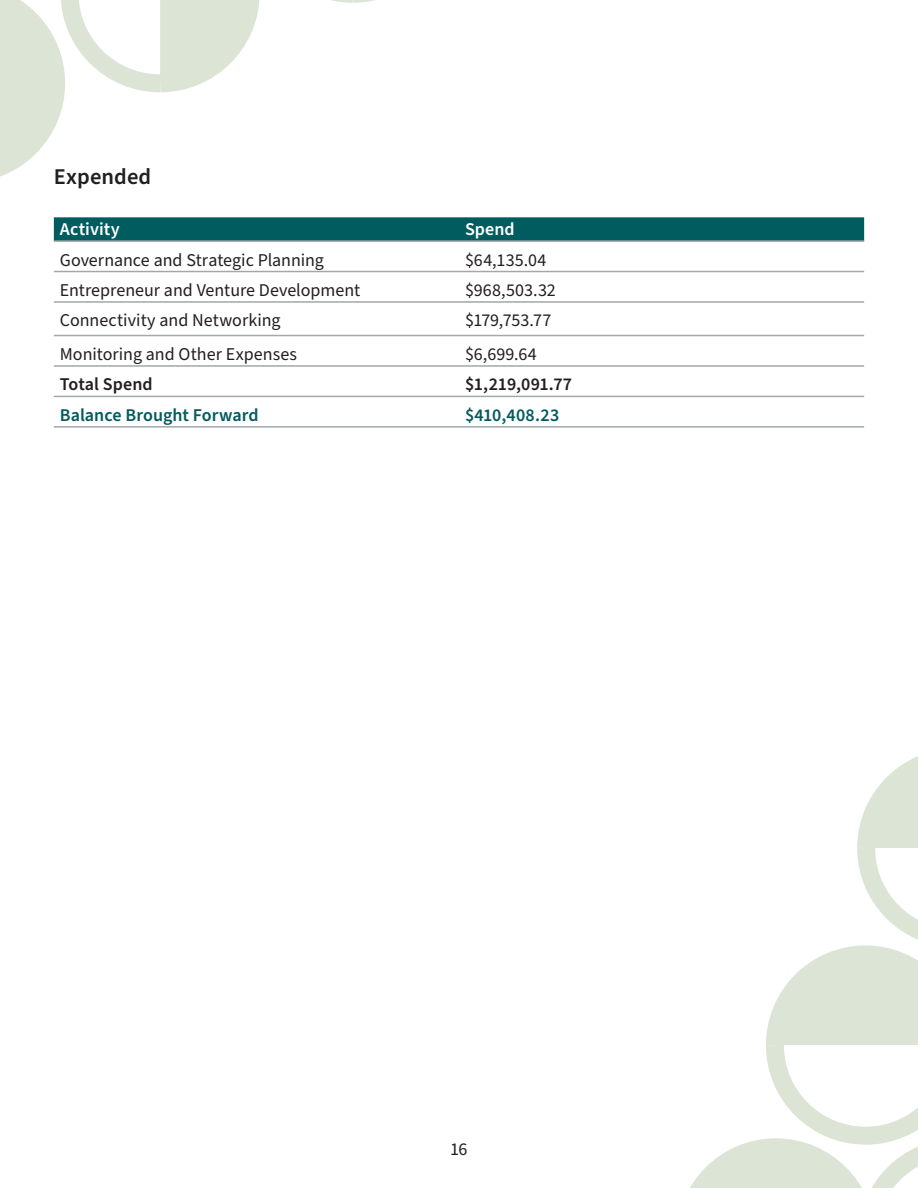
<style>
.page{position:relative;width:918px;height:1188px;background:#fff}
.page>*{position:absolute;margin:0;border:0;box-sizing:border-box;transform-origin:0 0}
.Body_-_Heading{font:600 22.5px "Source Sans Pro";letter-spacing:.005em;color:#231f20}
.Body_Text_Left{font:18px "Source Sans Pro";color:#231f20}
.Body_Left_Strong{font:600 18px "Source Sans Pro";color:#045b5e}
.Body_Left_Strong-2{font:600 18px "Source Sans Pro";letter-spacing:.005em;color:#231f20}
.Body_Left_Strong-3{font:600 18px "Source Sans Pro";letter-spacing:.005em;color:#fff}
</style>
<div class="page">
<svg style="left:690px;top:756px;width:228px;height:432px"></svg>
<svg style="left:0;top:0;width:375px;height:177px"></svg>
<div style="left:54px;top:217px;width:810px;height:23px;background:#005c5e"></div>
<hr style="left:54px;top:240px;width:405px;height:2px;background:#a1a7aa">
<hr style="left:459px;top:240px;width:405px;height:2px;background:#a1a7aa">
<hr style="left:54px;top:271px;width:405px;height:1px;background:#a1a7aa">
<hr style="left:459px;top:271px;width:405px;height:1px;background:#a1a7aa">
<hr style="left:54px;top:301px;width:405px;height:2px;background:#a1a7aa">
<hr style="left:459px;top:301px;width:405px;height:2px;background:#a1a7aa">
<hr style="left:54px;top:335px;width:405px;height:1px;background:#a1a7aa">
<hr style="left:459px;top:335px;width:405px;height:1px;background:#a1a7aa">
<hr style="left:54px;top:365px;width:405px;height:2px;background:#a1a7aa">
<hr style="left:459px;top:365px;width:405px;height:2px;background:#a1a7aa">
<hr style="left:54px;top:396px;width:405px;height:1px;background:#a1a7aa">
<hr style="left:459px;top:396px;width:405px;height:1px;background:#a1a7aa">
<hr style="left:54px;top:426px;width:405px;height:2px;background:#a1a7aa">
<hr style="left:459px;top:426px;width:405px;height:2px;background:#a1a7aa">
<p class="Body_-_Heading" style="left:54px;top:161px;width:99px">Expended</p>
<p class="Body_Left_Strong-3" style="left:60px;top:217px;width:61px">Activity</p>
<p class="Body_Left_Strong-3" style="left:465px;top:217px;width:51px">Spend</p>
<p class="Body_Text_Left" style="left:60px;top:248px;width:266px">Governance and Strategic Planning</p>
<p class="Body_Text_Left" style="left:465px;top:248px;width:83px">$64,135.04</p>
<p class="Body_Text_Left" style="left:60px;top:278px;width:302px">Entrepreneur and Venture Development</p>
<p class="Body_Text_Left" style="left:465px;top:278px;width:92px">$968,503.32</p>
<p class="Body_Text_Left" style="left:60px;top:308px;width:222px">Connectivity and Networking</p>
<p class="Body_Text_Left" style="left:465px;top:308px;width:88px">$179,753.77</p>
<p class="Body_Text_Left" style="left:60px;top:342px;width:239px">Monitoring and Other Expenses</p>
<p class="Body_Text_Left" style="left:465px;top:342px;width:73px">$6,699.64</p>
<p class="Body_Left_Strong-2" style="left:60px;top:372px;width:94px">Total Spend</p>
<p class="Body_Left_Strong-2" style="left:465px;top:372px;width:109px">$1,219,091.77</p>
<p class="Body_Left_Strong" style="left:60px;top:403px;width:200px">Balance Brought Forward</p>
<p class="Body_Left_Strong" style="left:465px;top:403px;width:96px">$410,408.23</p>
<p class="Body_Text_Left" style="left:450px;top:1137px;width:19px">16</p>
</div>
